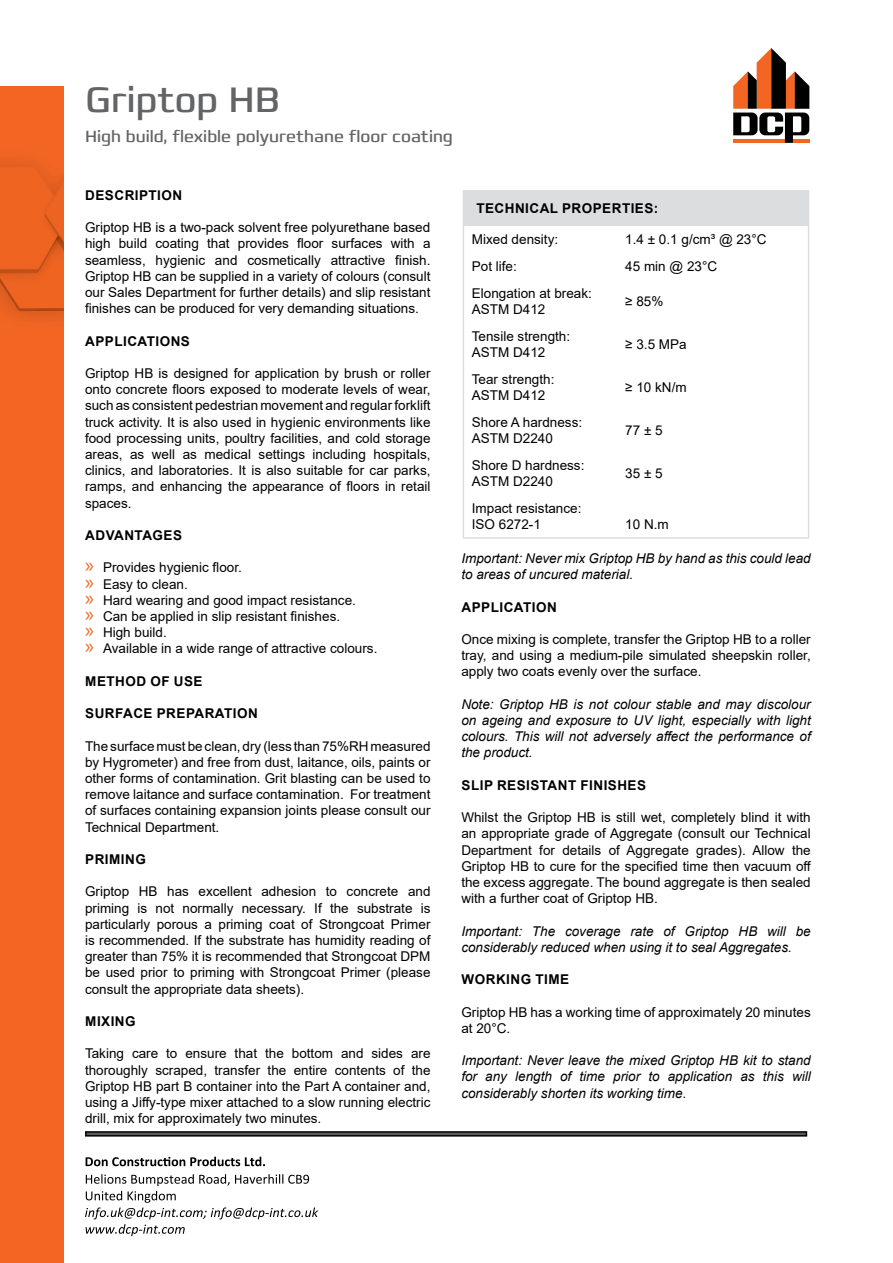
<style>
.page{position:relative;width:893px;height:1263px;background:#fff}
.page>*{position:absolute;margin:0;border:0;box-sizing:border-box;transform-origin:0 0}
.t1{font:36px "Francker CYR";color:#636466}
.t2{font:16.5px "Francker CYR";color:#636466}
.t3{font:13.5px/16.2px "Arial";color:#000}
.t4{font:italic 13.5px/16.2px "Arial";color:#000}
.t5{font:700 13.5px "Arial";letter-spacing:.035em;color:#000}
.s1{font-family:"Myriad Pro";font-size:21px;color:#f26522}
</style>
<div class="page">
<svg style="left:86px;top:1157px;width:179px;height:9px"></svg>
<svg style="left:85px;top:1174px;width:233px;height:62px"></svg>
<div style="left:85px;top:1131px;width:722px;height:5px;border:2px solid #000"></div>
<div style="left:463px;top:191px;width:346px;height:35px;background:#dcddde"></div>
<hr style="left:463px;top:190px;width:154px;height:1px;background:#dcddde">
<hr style="left:617px;top:190px;width:192px;height:1px;background:#dcddde">
<svg style="left:463px;top:226px;width:1px;height:54px"></svg>
<svg style="left:808px;top:226px;width:1px;height:54px"></svg>
<hr style="left:463px;top:280px;width:1px;height:43px;background:#dcddde">
<hr style="left:808px;top:280px;width:1px;height:43px;background:#dcddde">
<hr style="left:463px;top:323px;width:1px;height:43px;background:#dcddde">
<hr style="left:808px;top:323px;width:1px;height:43px;background:#dcddde">
<hr style="left:463px;top:366px;width:1px;height:43px;background:#dcddde">
<hr style="left:808px;top:366px;width:1px;height:43px;background:#dcddde">
<hr style="left:463px;top:409px;width:1px;height:43px;background:#dcddde">
<hr style="left:808px;top:409px;width:1px;height:43px;background:#dcddde">
<hr style="left:463px;top:452px;width:1px;height:43px;background:#dcddde">
<hr style="left:808px;top:452px;width:1px;height:43px;background:#dcddde">
<hr style="left:463px;top:495px;width:1px;height:42px;background:#dcddde">
<hr style="left:808px;top:495px;width:1px;height:42px;background:#dcddde">
<hr style="left:463px;top:537px;width:154px;height:2px;background:#dcddde">
<hr style="left:617px;top:537px;width:192px;height:2px;background:#dcddde">
<svg style="left:733px;top:48px;width:76px;height:95px"></svg>
<div style="left:0;top:86px;width:64px;height:1177px;background:#f26522"></div>
<img style="left:0;top:161px;width:64px;height:158px">
<h1 class="t1" style="left:85px;top:77px;width:197px">Griptop HB</h1>
<p class="t2" style="left:85px;top:126px;width:369px">High build, flexible polyurethane floor coating</p>
<p class="t5" style="left:85px;top:186px;width:98px">DESCRIPTION</p>
<p class="t3" style="left:85px;top:219px;width:347px;text-align:justify">Griptop HB is a two-pack solvent free polyurethane based high build coating that provides floor surfaces with a seamless, hygienic and cosmetically attractive finish.<br>Griptop HB can be supplied in a variety of colours (consult our Sales Department for further details) and slip resistant finishes can be produced for very demanding situations.</p>
<p class="t5" style="left:85px;top:331px;width:106px">APPLICATIONS</p>
<p class="t3" style="left:85px;top:365px;width:347px;text-align:justify">Griptop HB is designed for application by brush or roller onto concrete floors exposed to moderate levels of wear, such as consistent pedestrian movement and regular forklift truck activity. It is also used in hygienic environments like food processing units, poultry facilities, and cold storage areas, as well as medical settings including hospitals, clinics, and laboratories. It is also suitable for car parks, ramps, and enhancing the appearance of floors in retail spaces.</p>
<p class="t5" style="left:85px;top:526px;width:98px">ADVANTAGES</p>
<p class="t3" style="left:85px;top:559px;width:294px"><span class="s1">»</span> Provides hygienic floor.<br><span class="s1">»</span> Easy to clean.<br><span class="s1">»</span> Hard wearing and good impact resistance.<br><span class="s1">»</span> Can be applied in slip resistant finishes.<br><span class="s1">»</span> High build.<br><span class="s1">»</span> Available in a wide range of attractive colours.</p>
<p class="t5" style="left:85px;top:671px;width:119px">METHOD OF USE</p>
<p class="t5" style="left:85px;top:704px;width:174px">SURFACE PREPARATION</p>
<p class="t3" style="left:85px;top:738px;width:347px;text-align:justify">The surface must be clean, dry (less than 75%RH measured by Hygrometer) and free from dust, laitance, oils, paints or other forms of contamination. Grit blasting can be used to remove laitance and surface contamination. For treatment of surfaces containing expansion joints please consult our Technical Department.</p>
<p class="t5" style="left:85px;top:850px;width:62px">PRIMING</p>
<p class="t3" style="left:85px;top:883px;width:347px;text-align:justify">Griptop HB has excellent adhesion to concrete and priming is not normally necessary. If the substrate is particularly porous a priming coat of Strongcoat Primer is recommended. If the substrate has humidity reading of greater than 75% it is recommended that Strongcoat DPM be used prior to priming with Strongcoat Primer (please consult the appropriate data sheets).</p>
<p class="t5" style="left:85px;top:1012px;width:52px">MIXING</p>
<p class="t3" style="left:85px;top:1045px;width:347px;text-align:justify">Taking care to ensure that the bottom and sides are thoroughly scraped, transfer the entire contents of the Griptop HB part B container into the Part A container and, using a Jiffy-type mixer attached to a slow running electric drill, mix for approximately two minutes.</p>
<p class="t5" style="left:476px;top:199px;width:183px">TECHNICAL PROPERTIES:</p>
<p class="t3" style="left:472px;top:231px;width:88px">Mixed density:</p>
<p class="t3" style="left:625px;top:231px;width:143px">1.4 ± 0.1 g/cm³ @ 23°C</p>
<p class="t3" style="left:472px;top:258px;width:47px">Pot life:</p>
<p class="t3" style="left:625px;top:258px;width:93px">45 min @ 23°C</p>
<p class="t3" style="left:472px;top:285px;width:122px">Elongation at break:<br>ASTM D412</p>
<p class="t3" style="left:625px;top:293px;width:40px">≥ 85%</p>
<p class="t3" style="left:472px;top:328px;width:100px">Tensile strength:<br>ASTM D412</p>
<p class="t3" style="left:625px;top:336px;width:63px">≥ 3.5 MPa</p>
<p class="t3" style="left:472px;top:371px;width:84px">Tear strength:<br>ASTM D412</p>
<p class="t3" style="left:625px;top:379px;width:63px">≥ 10 kN/m</p>
<p class="t3" style="left:472px;top:414px;width:112px">Shore A hardness:<br>ASTM D2240</p>
<p class="t3" style="left:625px;top:422px;width:39px">77 ± 5</p>
<p class="t3" style="left:472px;top:457px;width:114px">Shore D hardness:<br>ASTM D2240</p>
<p class="t3" style="left:625px;top:465px;width:39px">35 ± 5</p>
<p class="t3" style="left:472px;top:500px;width:111px">Impact resistance:<br>ISO 6272-1</p>
<p class="t3" style="left:625px;top:516px;width:45px">10 N.m</p>
<p class="t4" style="left:461px;top:550px;width:351px">Important: Never mix Griptop HB by hand as this could lead to areas of uncured material.</p>
<p class="t5" style="left:462px;top:597px;width:97px">APPLICATION</p>
<p class="t3" style="left:461px;top:631px;width:351px;text-align:justify">Once mixing is complete, transfer the Griptop HB to a roller tray, and using a medium-pile simulated sheepskin roller, apply two coats evenly over the surface.</p>
<p class="t4" style="left:461px;top:696px;width:351px;text-align:justify">Note: Griptop HB is not colour stable and may discolour on ageing and exposure to UV light, especially with light colours. This will not adversely affect the performance of the product.</p>
<p class="t5" style="left:462px;top:775px;width:186px">SLIP RESISTANT FINISHES</p>
<p class="t3" style="left:461px;top:809px;width:351px;text-align:justify">Whilst the Griptop HB is still wet, completely blind it with an appropriate grade of Aggregate (consult our Technical Department for details of Aggregate grades). Allow the Griptop HB to cure for the specified time then vacuum off the excess aggregate. The bound aggregate is then sealed with a further coat of Griptop HB.</p>
<p class="t4" style="left:461px;top:923px;width:351px">Important: The coverage rate of Griptop HB will be considerably reduced when using it to seal Aggregates.</p>
<p class="t5" style="left:462px;top:970px;width:109px">WORKING TIME</p>
<p class="t3" style="left:461px;top:1004px;width:351px">Griptop HB has a working time of approximately 20 minutes at 20°C.</p>
<p class="t4" style="left:461px;top:1052px;width:351px;text-align:justify">Important: Never leave the mixed Griptop HB kit to stand for any length of time prior to application as this will considerably shorten its working time.</p>
</div>
